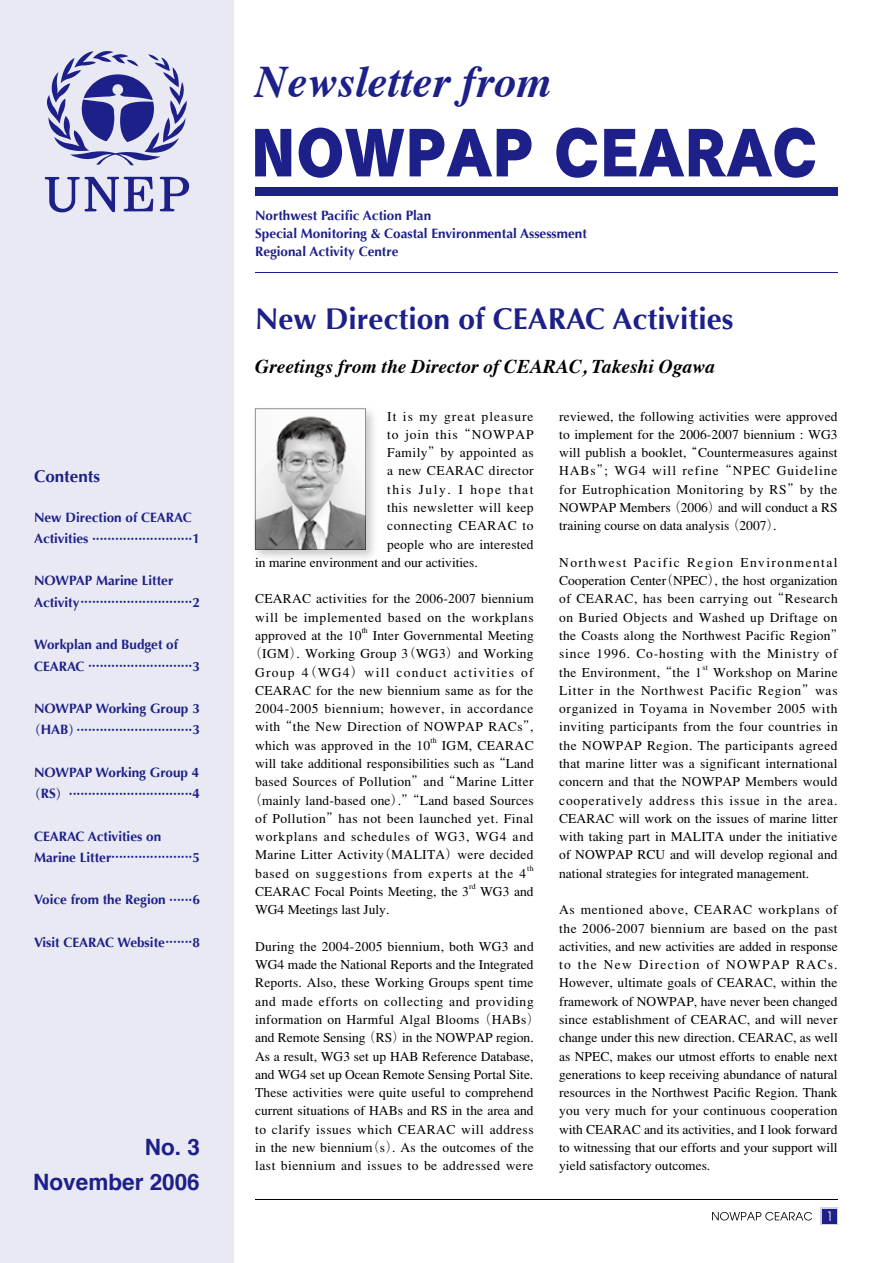
<style>
.page{position:relative;width:893px;height:1263px;background:#fff}
.page>*{position:absolute;margin:0;border:0;box-sizing:border-box;transform-origin:0 0}
.t1{font:italic 700 45px "Times";color:#1d2088}
.t2{font:700 30px "Optima";color:#1d2088}
.t3{font:700 22.5px/35.1px "Helvetica";color:#1d2088;text-align:right}
.t4{font:italic 700 19.5px "Times";color:#000}
.t5{font:700 16.95px "Optima";color:#1d2088}
.t6{font:300 13.5px/18.3px "Ryumin";letter-spacing:.02em;color:#000;text-align:justify}
.t7{font:700 13.5px/18px "Optima";color:#1d2088}
.t8{font:300 13.5px "Ryumin";letter-spacing:.06em;color:#000}
.t9{font:300 13.5px "Ryumin";color:#000}
.t10{font:300 13.5px "Ryumin";letter-spacing:.045em;color:#000}
.t11{font:300 13.5px "Ryumin";letter-spacing:.095em;color:#000}
.t12{font:300 13.5px "Ryumin";letter-spacing:.075em;color:#000}
.t13{font:300 13.5px "Ryumin";letter-spacing:.115em;color:#000}
.t14{font:300 13.5px "Ryumin";letter-spacing:.05em;color:#000}
.t15{font:300 13.5px "Ryumin";letter-spacing:.07em;color:#000}
.t16{font:300 7.8px "Ryumin";letter-spacing:.02em;color:#000}
.t17{font:700 6.45px "Optima";color:#1d2088}
.s1{font-size:13.5px}
.s2{font-family:"Ryumin";font-size:13.5px}
.s3{font-weight:400}
</style>
<div class="page">
<img style="left:254px;top:408px;width:120px;height:150px">
<svg style="left:255px;top:409px;width:111px;height:140px"></svg>
<hr style="left:255px;top:1199px;width:583px;height:1px;background:#000">
<div style="left:0;top:0;width:234px;height:1263px;background:#e8e9f3"></div>
<svg style="left:45px;top:51px;width:144px;height:161px"></svg>
<svg style="left:255px;top:129px;width:36px;height:47px"></svg>
<svg style="left:299px;top:128px;width:105px;height:50px"></svg>
<svg style="left:410px;top:129px;width:122px;height:47px"></svg>
<svg style="left:556px;top:128px;width:41px;height:50px"></svg>
<svg style="left:604px;top:128px;width:211px;height:50px"></svg>
<div style="left:255px;top:187px;width:583px;height:9px;background:#1d2088"></div>
<hr style="left:255px;top:272px;width:583px;height:1px;background:#1d2088">
<div style="left:821px;top:1208px;width:17px;height:17px;background:#d2d2e7"></div>
<div style="left:822px;top:1209px;width:15px;height:15px;background:#1d2088"></div>
<svg style="left:712px;top:1212px;width:100px;height:8px"></svg>
<svg style="left:828px;top:1211px;width:2px;height:10px"></svg>
<p class="t5" style="left:34px;top:466px;width:68px">Contents</p>
<p class="t7" style="left:34px;top:508px;width:159px">New Direction of CEARAC</p>
<p class="t17" style="left:34px;top:534px;width:167px"><span class="s1">Activities</span> ••••••••••••••••••••••••••<span class="s1">1</span></p>
<p class="t7" style="left:34px;top:572px;width:141px">NOWPAP Marine Litter</p>
<p class="t17" style="left:34px;top:598px;width:167px"><span class="s1">Activity</span> •••••••••••••••••••••••••••••<span class="s1">2</span></p>
<p class="t7" style="left:34px;top:636px;width:146px">Workplan and Budget of</p>
<p class="t17" style="left:34px;top:662px;width:167px"><span class="s1">CEARAC</span> •••••••••••••••••••••••••••<span class="s1">3</span></p>
<p class="t7" style="left:34px;top:700px;width:167px">NOWPAP Working Group 3</p>
<p class="t17" style="left:27px;top:726px;width:174px"><span class="s2">（</span><span class="s1">HAB</span><span class="s2">）</span>••••••••••••••••••••••••••••••<span class="s1">3</span></p>
<p class="t7" style="left:34px;top:763px;width:167px">NOWPAP Working Group 4</p>
<p class="t17" style="left:27px;top:790px;width:174px"><span class="s2">（</span><span class="s1">RS</span><span class="s2">）</span> ••••••••••••••••••••••••••••••••<span class="s1">4</span></p>
<p class="t7" style="left:34px;top:827px;width:129px">CEARAC Activities on</p>
<p class="t17" style="left:34px;top:853px;width:167px"><span class="s1">Marine Litter</span> •••••••••••••••••••••<span class="s1">5</span></p>
<p class="t7" style="left:34px;top:891px;width:167px">Voice from the Region <sup>••••••</sup>6</p>
<p class="t7" style="left:34px;top:933px;width:167px">Visit CEARAC Website <sup>•••••••</sup>8</p>
<h3 class="t3" style="left:33px;top:1128px;width:168px">No. 3<br>November 2006</h3>
<h1 class="t1" style="left:255px;top:40px;width:298px">Newsletter from</h1>
<p class="t7" style="left:255px;top:206px;width:333px">Northwest Pacific Action Plan<br>Special Monitoring &amp; Coastal Environmental Assessment<br>Regional Activity Centre</p>
<h2 class="t2" style="left:255px;top:302px;width:480px">New Direction of CEARAC Activities</h2>
<h3 class="t4" style="left:255px;top:348px;width:461px">Greetings from the Director of CEARAC, Takeshi Ogawa</h3>
<p class="t12" style="left:387px;top:408px;width:148px">It is my great pleasure</p>
<p class="t15" style="left:387px;top:427px;width:148px">to join this “NOWPAP</p>
<p class="t6" style="left:387px;top:444px;width:148px">Family”by appointed as</p>
<p class="t6" style="left:387px;top:462px;width:148px">a new CEARAC director</p>
<p class="t13" style="left:387px;top:481px;width:148px">this July. I hope that</p>
<p class="t6" style="left:387px;top:499px;width:148px">this newsletter will keep</p>
<p class="t14" style="left:387px;top:518px;width:148px">connecting CEARAC to</p>
<p class="t6" style="left:387px;top:535px;width:148px">people who are interested</p>
<p class="t9" style="left:255px;top:555px;width:224px">in marine environment and our activities.</p>
<p class="t6" style="left:255px;top:590px;width:280px">CEARAC activities for the 2006-2007 biennium will be implemented based on the workplans approved at the 10</p>
<p class="t6" style="left:559px;top:407px;width:280px">reviewed, the following activities were approved to implement for the 2006-2007 biennium : WG3 will publish a booklet, <span class="s3">“</span>Countermeasures against HABs”; WG4 will refine “NPEC Guideline for Eutrophication Monitoring by RS”by the NOWPAP Members （2006）and will conduct a RS training course on data analysis （2007）.</p>
<p class="t6" style="left:559px;top:554px;width:287px;text-align:left">Northwest Pacific Region Environmental Cooperation Center<span class="s3">（</span>NPEC<span class="s3">）</span>, the host organization of CEARAC, has been carrying out “Research on Buried Objects and Washed up Driftage on the Coasts along the Northwest Pacific Region” since 1996. Co-hosting with the Ministry of the Environment, “the 1</p>
<p class="t16" style="left:362px;top:626px;width:8px">th</p>
<p class="t6" style="left:373px;top:627px;width:163px">Inter Governmental Meeting</p>
<p class="t6" style="left:248px;top:645px;width:287px">（IGM）. Working Group 3<span class="s3">（</span>WG3<span class="s3">）</span>and Working</p>
<p class="t11" style="left:255px;top:664px;width:280px">Group 4<span class="s3">（</span>WG4<span class="s3">）</span>will conduct activities of</p>
<p class="t6" style="left:255px;top:682px;width:280px">CEARAC for the new biennium same as for the</p>
<p class="t10" style="left:255px;top:701px;width:280px">2004-2005 biennium; however, in accordance</p>
<p class="t6" style="left:255px;top:718px;width:283px">with “the New Direction of NOWPAP RACs”,</p>
<p class="t6" style="left:255px;top:737px;width:177px">which was approved in the 10</p>
<p class="t16" style="left:431px;top:736px;width:8px">th</p>
<p class="t16" style="left:702px;top:663px;width:7px">st</p>
<p class="t6" style="left:559px;top:663px;width:280px;text-indent:154px">Workshop on Marine Litter in the Northwest Pacific Region”was organized in Toyama in November 2005 with inviting participants from the four countries in the NOWPAP Region. The participants agreed that marine litter was a significant international concern and that the NOWPAP Members would cooperatively address this issue in the area.<br>CEARAC will work on the issues of marine litter with taking part in MALITA under the initiative of NOWPAP RCU and will develop regional and national strategies for integrated management.</p>
<p class="t6" style="left:559px;top:901px;width:280px">As mentioned above, CEARAC workplans of the 2006-2007 biennium are based on the past activities, and new activities are added in response to the New Direction of NOWPAP RACs.<br>However, ultimate goals of CEARAC, within the framework of NOWPAP, have never been changed since establishment of CEARAC, and will never change under this new direction. CEARAC, as well as NPEC, makes our utmost efforts to enable next generations to keep receiving abundance of natural resources in the Northwest Pacific Region. Thank you very much for your continuous cooperation with CEARAC and its activities, and I look forward to witnessing that our efforts and your support will yield satisfactory outcomes.</p>
<p class="t6" style="left:442px;top:737px;width:93px">IGM, CEARAC</p>
<p class="t6" style="left:255px;top:755px;width:280px">will take additional responsibilities such as “Land</p>
<p class="t6" style="left:255px;top:773px;width:280px">based Sources of Pollution”and “Marine Litter</p>
<p class="t6" style="left:248px;top:791px;width:287px">（mainly land-based one<span class="s3">）</span>.”“Land based Sources</p>
<p class="t6" style="left:255px;top:810px;width:280px">of Pollution”has not been launched yet. Final</p>
<p class="t8" style="left:255px;top:829px;width:280px">workplans and schedules of WG3, WG4 and</p>
<p class="t6" style="left:255px;top:846px;width:280px">Marine Litter Activity<span class="s3">（</span>MALITA<span class="s3">）</span>were decided</p>
<p class="t8" style="left:255px;top:865px;width:273px">based on suggestions from experts at the 4</p>
<p class="t16" style="left:527px;top:864px;width:8px">th</p>
<p class="t6" style="left:255px;top:883px;width:215px">CEARAC Focal Points Meeting, the 3</p>
<p class="t16" style="left:469px;top:882px;width:8px">rd</p>
<p class="t6" style="left:480px;top:883px;width:55px">WG3 and</p>
<p class="t9" style="left:255px;top:902px;width:136px">WG4 Meetings last July.</p>
<p class="t6" style="left:255px;top:938px;width:287px;text-align:left">During the 2004-2005 biennium, both WG3 and WG4 made the National Reports and the Integrated Reports. Also, these Working Groups spent time and made efforts on collecting and providing information on Harmful Algal Blooms （HABs）and Remote Sensing （RS）in the NOWPAP region.<br>As a result, WG3 set up HAB Reference Database, and WG4 set up Ocean Remote Sensing Portal Site.<br>These activities were quite useful to comprehend current situations of HABs and RS in the area and to clarify issues which CEARAC will address in the new biennium（s）. As the outcomes of the last biennium and issues to be addressed were</p>
</div>
